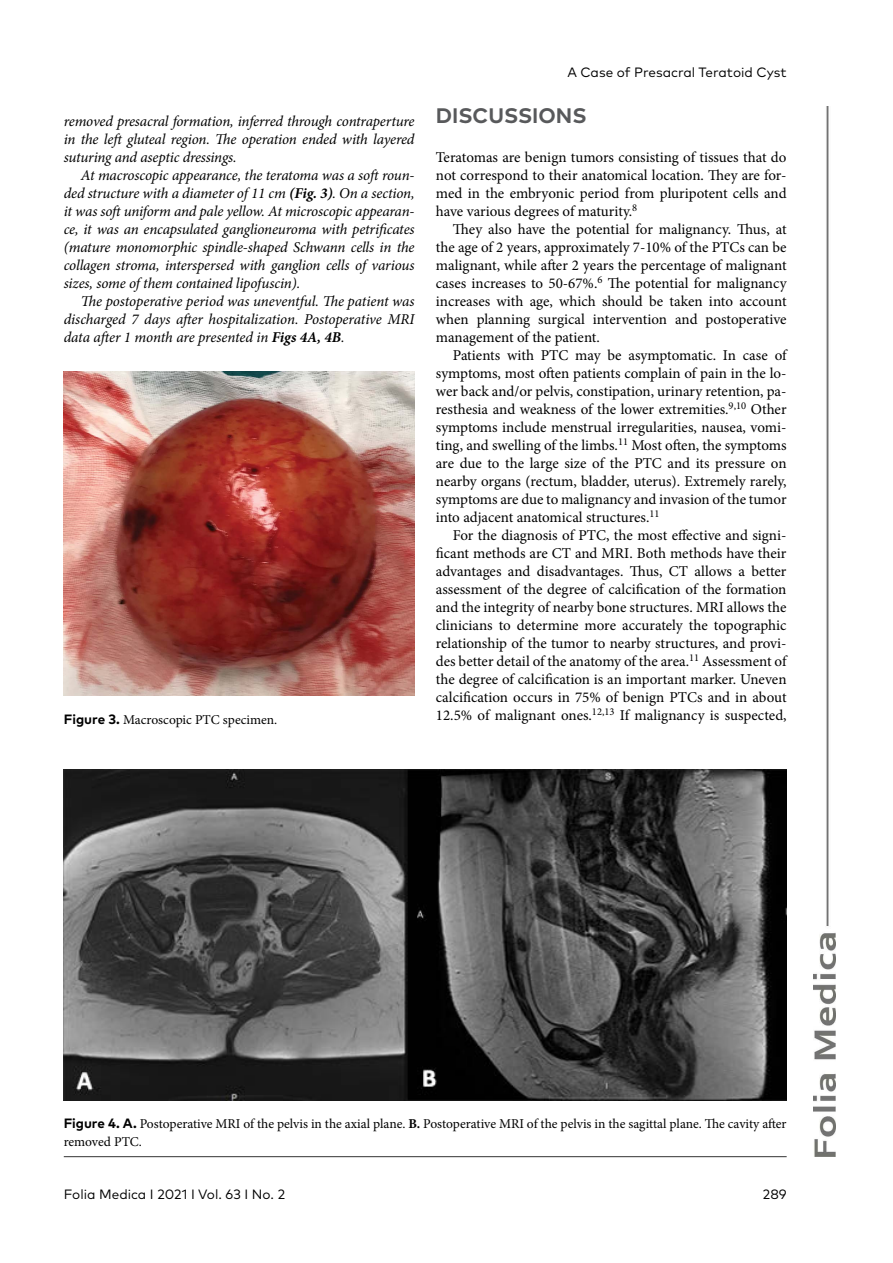
<style>
.page{position:relative;width:893px;height:1263px;background:#fff}
.page>*{position:absolute;margin:0;border:0;box-sizing:border-box;transform-origin:0 0}
.t1{font:700 21px "FF Mark Pro";color:#58595b}
.t2{font:15px/18px "Minion Pro";letter-spacing:-.005em;color:#000;text-align:justify}
.t3{font:italic 15px/18px "Minion Pro";letter-spacing:-.01em;color:#000;text-align:justify}
.t4{font:13.5px/18px "Minion Pro";color:#000}
.t5{font:13.5px "FF Mark Pro";color:#000}
.s1{font-weight:700}
.s2{font-family:"FF Mark Pro";font-weight:700}
</style>
<div class="page">
<img style="left:813px;top:106px;width:22px;height:1051px">
<hr style="left:64px;top:1156px;width:723px;height:1px;background:#333">
<img style="left:64px;top:371px;width:351px;height:324px">
<img style="left:64px;top:769px;width:723px;height:331px">
<p class="t3" style="left:64px;top:112px;width:352px">removed presacral formation, inferred through contraperture in the left gluteal region. The operation ended with layered suturing and aseptic dressings.</p>
<p class="t3" style="left:64px;top:166px;width:352px;text-indent:17px">At macroscopic appearance, the teratoma was a soft roun&shy;ded structure with a diameter of 11 cm <span class="s1">(Fig. 3)</span>. On a section, it was soft uniform and pale yellow. At microscopic appearan&shy;ce, it was an encapsulated ganglioneuroma with petrificates (mature monomorphic spindle-shaped Schwann cells in the collagen stroma, interspersed with ganglion cells of various sizes, some of them contained lipofuscin).</p>
<p class="t3" style="left:64px;top:292px;width:352px;text-indent:17px">The postoperative period was uneventful. The patient was discharged 7 days after hospitalization. Postoperative MRI data after 1 month are presented in <span class="s1">Figs 4A, 4B</span>.</p>
<p class="t4" style="left:64px;top:711px;width:215px"><span class="s2">Figure 3.</span> Macroscopic PTC specimen.</p>
<p class="t5" style="left:567px;top:62px;width:221px">A Case of Presacral Teratoid Cyst</p>
<h1 class="t1" style="left:436px;top:100px;width:152px">DISCUSSIONS</h1>
<p class="t2" style="left:436px;top:148px;width:352px">Teratomas are benign tumors consisting of tissues that do not correspond to their anatomical location. They are for&shy;med in the embryonic period from pluripotent cells and have various degrees of maturity.<sup>8</sup></p>
<p class="t2" style="left:436px;top:220px;width:352px;text-indent:17px">They also have the potential for malignancy. Thus, at the age of 2 years, approximately 7-10% of the PTCs can be malignant, while after 2 years the percentage of malignant cases increases to 50-67%.<sup>6</sup> The potential for malignancy increases with age, which should be taken into account when planning surgical intervention and postoperative management of the patient.</p>
<p class="t2" style="left:436px;top:346px;width:352px;text-indent:17px">Patients with PTC may be asymptomatic. In case of symptoms, most often patients complain of pain in the lo&shy;wer back and/or pelvis, constipation, urinary retention, pa&shy;resthesia and weakness of the lower extremities.<sup>9,10</sup> Other symptoms include menstrual irregularities, nausea, vomi&shy;ting, and swelling of the limbs.<sup>11</sup> Most often, the symptoms are due to the large size of the PTC and its pressure on nearby organs (rectum, bladder, uterus). Extremely rarely, symptoms are due to malignancy and invasion of the tumor into adjacent anatomical structures.<sup>11</sup></p>
<p class="t2" style="left:436px;top:526px;width:352px;text-indent:17px">For the diagnosis of PTC, the most effective and signi&shy;ficant methods are CT and MRI. Both methods have their advantages and disadvantages. Thus, CT allows a better assessment of the degree of calcification of the formation and the integrity of nearby bone structures. MRI allows the clinicians to determine more accurately the topographic relationship of the tumor to nearby structures, and provi&shy;des better detail of the anatomy of the area.<sup>11</sup> Assessment of the degree of calcification is an important marker. Uneven calcification occurs in 75% of benign PTCs and in about 12.5% of malignant ones.<sup>12,13</sup> If malignancy is suspected,</p>
<p class="t4" style="left:64px;top:1115px;width:724px"><span class="s2">Figure 4. A.</span> Postoperative MRI of the pelvis in the axial plane. <span class="s1">B.</span> Postoperative MRI of the pelvis in the sagittal plane. The cavity after removed PTC.</p>
<p class="t5" style="left:64px;top:1184px;width:223px">Folia Medica I 2021 I Vol. 63 I No. 2</p>
<p class="t5" style="left:763px;top:1184px;width:25px">289</p>
</div>
